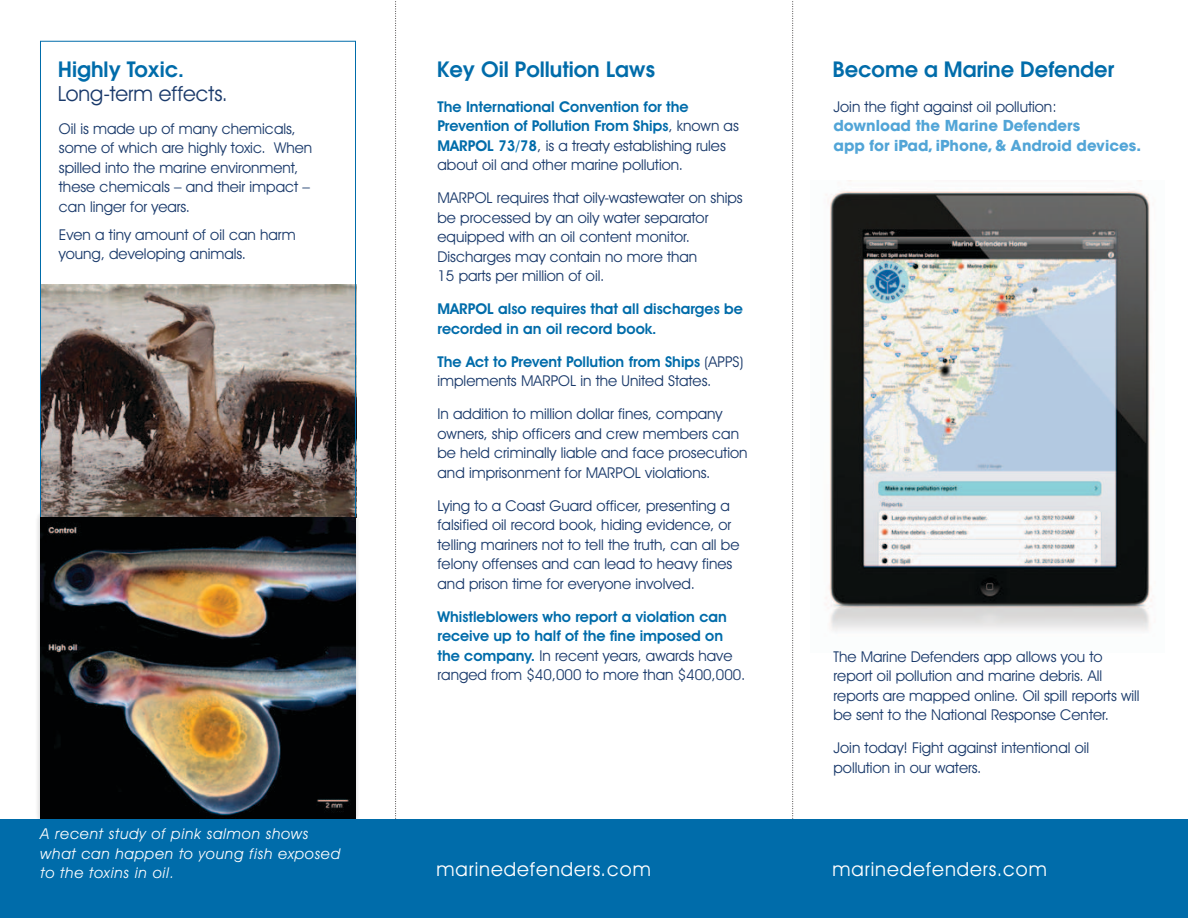
<style>
.page{position:relative;width:1188px;height:918px;background:#fff}
.page>*{position:absolute;margin:0;border:0;box-sizing:border-box;transform-origin:0 0}
.t1{font:600 21px "Avant Garde";color:#006caa}
.t2{font:21px "Avant Garde IT Cby BT";color:#1a3a6b}
.t3{font:19.5px "Avant Garde IT Cby BT";letter-spacing:.05em;color:#fff}
.t4{font:15px/19.5px "Avant Garde IT Cby BT";color:#1a3a6b}
.t5{font:600 15px/19.5px "Avant Garde IT Cby BT";color:#006caa}
.t6{font:italic 15px/19.5px "Avant Garde IT Cby BT";letter-spacing:.05em;color:#fff}
.t7{font:700 15px/19.5px "ITC Avant Garde Std";color:#52a5d7}
.s1{font-weight:400;color:#1a3a6b}
.s2{font-weight:600;color:#006caa}
</style>
<div class="page">
<svg style="left:792px;top:1px;width:2px;height:819px"></svg>
<svg style="left:395px;top:1px;width:2px;height:819px"></svg>
<img style="left:825px;top:191px;width:327px;height:440px">
<img style="left:42px;top:284px;width:312px;height:222px">
<div style="left:32px;top:506px;width:332px;height:323px;background:#231f20;opacity:.25"></div>
<div style="left:0;top:820px;width:1188px;height:98px;background:#006caa"></div>
<h1 class="t1" style="left:58px;top:56px;width:128px">Highly Toxic.</h1>
<h1 class="t2" style="left:58px;top:81px;width:171px">Long-term effects.</h1>
<p class="t4" style="left:59px;top:118px;width:255px">Oil is made up of many chemicals, some of which are highly toxic. When spilled into the marine environment, these chemicals – and their impact – can linger for years.</p>
<p class="t4" style="left:59px;top:224px;width:238px">Even a tiny amount of oil can harm young, developing animals.</p>
<p class="t6" style="left:40px;top:824px;width:301px">A recent study of pink salmon shows what can happen to young fish exposed to the toxins in oil.</p>
<h1 class="t1" style="left:437px;top:56px;width:220px">Key Oil Pollution Laws</h1>
<h1 class="t1" style="left:833px;top:56px;width:283px">Become a Marine Defender</h1>
<p class="t5" style="left:438px;top:97px;width:303px">The International Convention for the Prevention of Pollution From Ships<span class="s1">, known as </span>MARPOL 73/78<span class="s1">, is a treaty establishing rules about oil and other marine pollution.</span></p>
<p class="t4" style="left:438px;top:188px;width:307px">MARPOL requires that oily-wastewater on ships be processed by an oily water separator equipped with an oil content monitor.<br>Discharges may contain no more than<br>15 parts per million of oil.</p>
<p class="t5" style="left:438px;top:299px;width:307px">MARPOL also requires that all discharges be recorded in an oil record book.</p>
<p class="t4" style="left:438px;top:352px;width:308px"><span class="s2">The Act to Prevent Pollution from Ships</span> (APPS) implements MARPOL in the United States.</p>
<p class="t4" style="left:438px;top:404px;width:312px">In addition to million dollar fines, company owners, ship officers and crew members can be held criminally liable and face prosecution and imprisonment for MARPOL violations.</p>
<p class="t4" style="left:438px;top:496px;width:303px">Lying to a Coast Guard officer, presenting a falsified oil record book, hiding evidence, or telling mariners not to tell the truth, can all be felony offenses and can lead to heavy fines and prison time for everyone involved.</p>
<p class="t5" style="left:438px;top:607px;width:310px">Whistleblowers who report a violation can receive up to half of the fine imposed on the company. <span class="s1">In recent years, awards have ranged from $40,000 to more than $400,000.</span></p>
<p class="t4" style="left:834px;top:97px;width:225px">Join the fight against oil pollution:</p>
<p class="t7" style="left:834px;top:116px;width:309px">download the Marine Defenders<br>app for iPad, iPhone, &amp; Android devices.</p>
<p class="t4" style="left:834px;top:647px;width:308px">The Marine Defenders app allows you to report oil pollution and marine debris. All reports are mapped online. Oil spill reports will be sent to the National Response Center.</p>
<p class="t4" style="left:834px;top:738px;width:257px">Join today! Fight against intentional oil pollution in our waters.</p>
<h2 class="t3" style="left:436px;top:857px;width:216px">marinedefenders.com</h2>
<h2 class="t3" style="left:832px;top:857px;width:216px">marinedefenders.com</h2>
</div>
